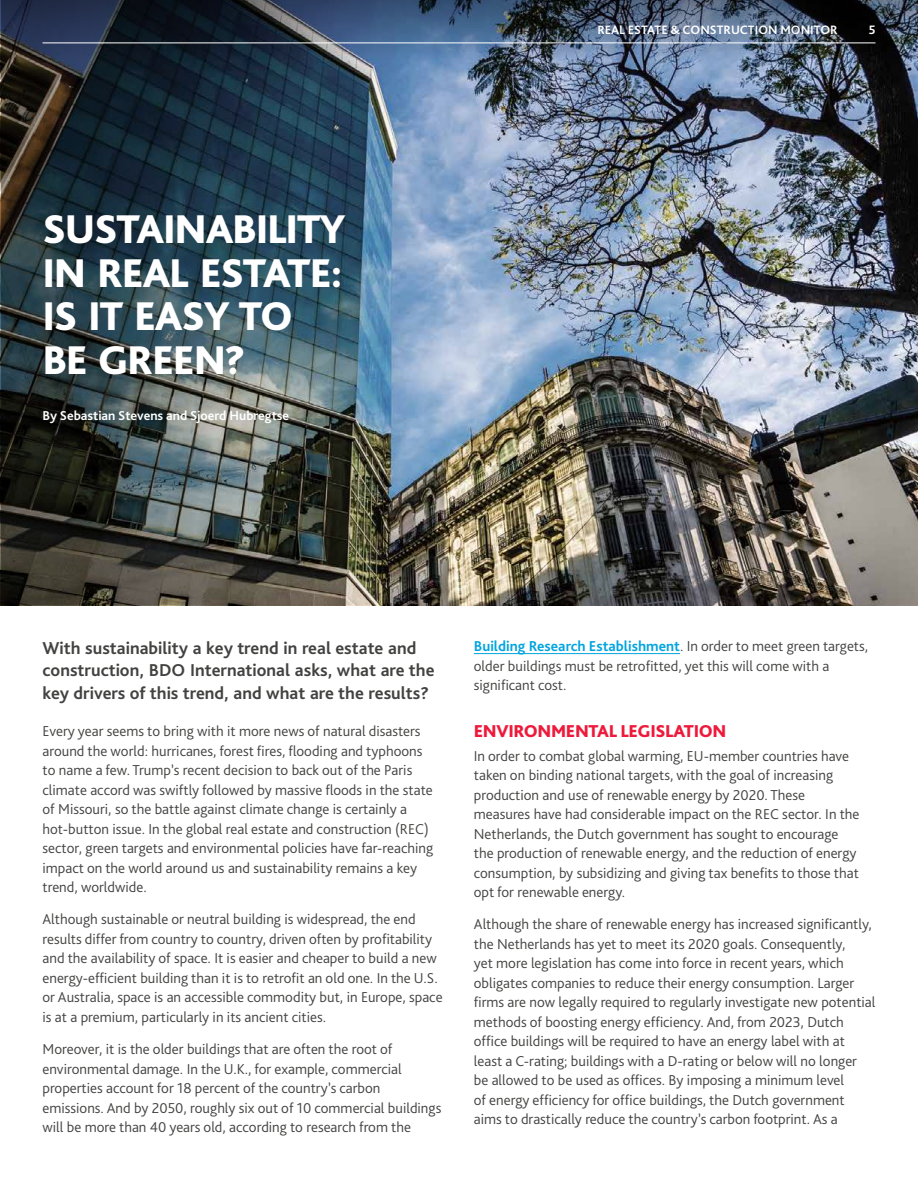
<style>
.page{position:relative;width:918px;height:1188px;background:#fff}
.page>*{position:absolute;margin:0;border:0;box-sizing:border-box;transform-origin:0 0}
.t1{font:800 42px/43.5px "Bliss Pro";letter-spacing:-.03em;color:#fff}
.t2{font:700 18px/22.5px "Bliss Pro";color:#424241}
.t3{font:800 18px "Bliss Pro";letter-spacing:-.02em;color:#ed1a3b}
.t4{font:300 15px/19.5px "Bliss Pro";color:#424241}
.t5{font:700 13.5px "Bliss Pro";color:#fff}
.t6{font:700 12.75px "Bliss Pro";color:#fff}
.s1{font-weight:700;color:#00a4df}
</style>
<div class="page">
<img style="left:0;top:65px;width:918px;height:540px">
<img style="left:1px;top:65px;width:443px;height:540px">
<hr style="left:474px;top:653px;width:206px;height:1px;background:#00a4df">
<img style="left:0;top:0;width:918px;height:65px">
<hr style="left:43px;top:43px;width:832px;height:1px;background:#fff">
<h1 class="t1" style="left:43px;top:207px;width:305px">SUSTAINABILITY<br>IN REAL ESTATE:<br>IS IT EASY TO<br>BE GREEN?</h1>
<p class="t5" style="left:43px;top:407px;width:248px">By Sebastian Stevens and Sjoerd Hubregtse</p>
<p class="t6" style="left:597px;top:22px;width:242px">REAL ESTATE &amp; CONSTRUCTION MONITOR</p>
<p class="t6" style="left:869px;top:22px;width:8px">5</p>
<p class="t2" style="left:43px;top:636px;width:394px">With sustainability a key trend in real estate and construction, BDO International asks, what are the key drivers of this trend, and what are the results?</p>
<p class="t4" style="left:43px;top:721px;width:392px">Every year seems to bring with it more news of natural disasters around the world: hurricanes, forest fires, flooding and typhoons to name a few. Trump’s recent decision to back out of the Paris climate accord was swiftly followed by massive floods in the state of Missouri, so the battle against climate change is certainly a hot-button issue. In the global real estate and construction (REC) sector, green targets and environmental policies have far-reaching impact on the world around us and sustainability remains a key trend, worldwide.</p>
<p class="t4" style="left:43px;top:909px;width:402px">Although sustainable or neutral building is widespread, the end results differ from country to country, driven often by profitability and the availability of space. It is easier and cheaper to build a new energy-efficient building than it is to retrofit an old one. In the U.S. or Australia, space is an accessible commodity but, in Europe, space is at a premium, particularly in its ancient cities.</p>
<p class="t4" style="left:43px;top:1039px;width:400px">Moreover, it is the older buildings that are often the root of environmental damage. In the U.K., for example, commercial properties account for 18 percent of the country’s carbon emissions. And by 2050, roughly six out of 10 commercial buildings will be more than 40 years old, according to research from the</p>
<p class="t4" style="left:474px;top:636px;width:396px"><span class="s1">Building Research Establishment</span>. In order to meet green targets, older buildings must be retrofitted, yet this will come with a significant cost.</p>
<p class="t3" style="left:474px;top:720px;width:254px">ENVIRONMENTAL LEGISLATION</p>
<p class="t4" style="left:474px;top:746px;width:387px">In order to combat global warming, EU-member countries have taken on binding national targets, with the goal of increasing production and use of renewable energy by 2020. These measures have had considerable impact on the REC sector. In the Netherlands, the Dutch government has sought to encourage the production of renewable energy, and the reduction of energy consumption, by subsidizing and giving tax benefits to those that opt for renewable energy.</p>
<p class="t4" style="left:474px;top:914px;width:403px">Although the share of renewable energy has increased significantly, the Netherlands has yet to meet its 2020 goals. Consequently,<br>yet more legislation has come into force in recent years, which obligates companies to reduce their energy consumption. Larger firms are now legally required to regularly investigate new potential methods of boosting energy efficiency. And, from 2023, Dutch office buildings will be required to have an energy label with at least a C-rating; buildings with a D-rating or below will no longer<br>be allowed to be used as offices. By imposing a minimum level<br>of energy efficiency for office buildings, the Dutch government aims to drastically reduce the country’s carbon footprint. As a</p>
</div>
